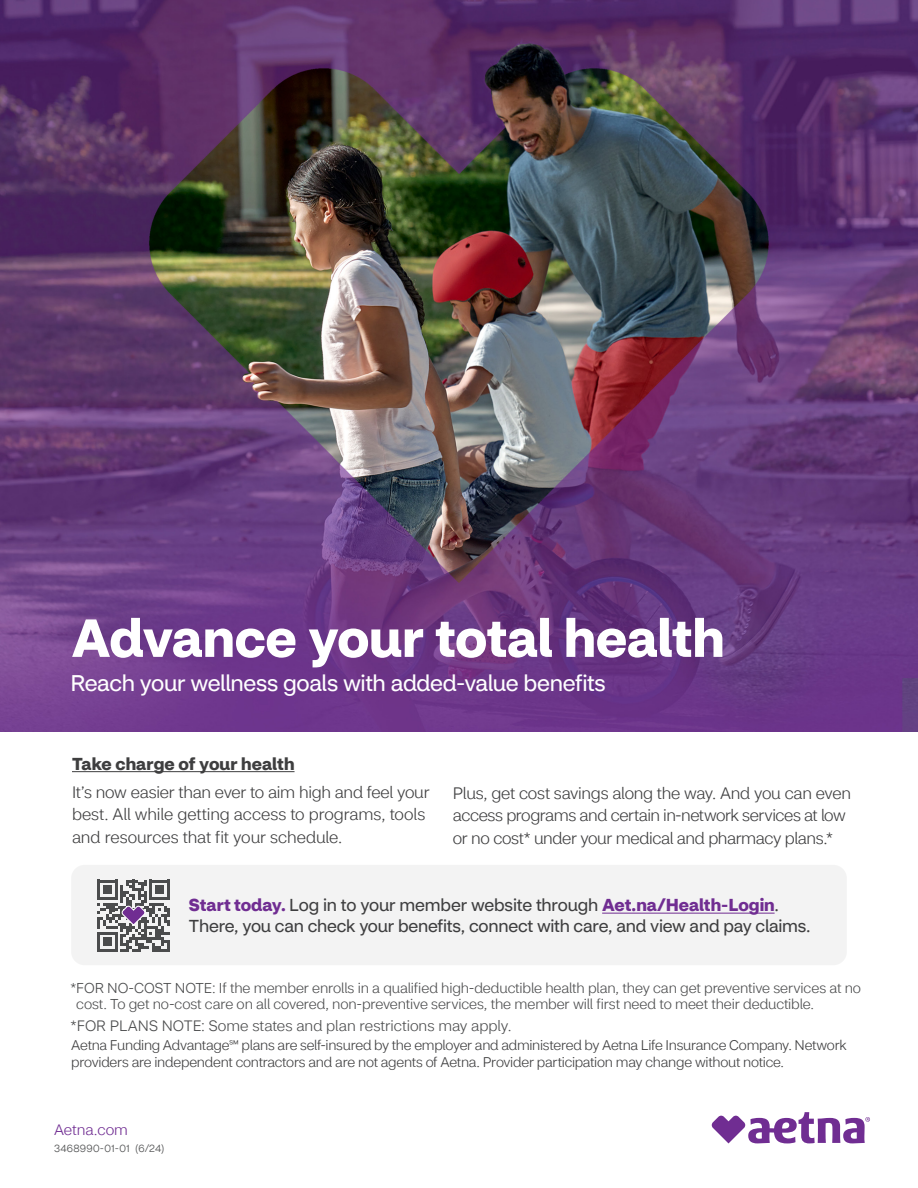
<style>
.page{position:relative;width:918px;height:1188px;background:#fff}
.page>*{position:absolute;margin:0;border:0;box-sizing:border-box;transform-origin:0 0}
.t1{font:700 52.8px "CVS Health Sans";letter-spacing:-.005em;color:#fff}
.t2{font:22.65px "CVS Health Sans";letter-spacing:-.015em;color:#fff}
.t3{font:17.25px/21px "CVS Health Sans";letter-spacing:-.01em;color:#3e3e3f}
.t4{font:700 17.25px "CVS Health Sans";letter-spacing:.005em;color:#3e3e3f}
.t5{font:300 16.5px/22.5px "CVS Health Sans";letter-spacing:-.02em;color:#3e3e3f}
.t6{font:300 15px "CVS Health Sans";color:#4b4c4d}
.t7{font:300 15px "CVS Health Sans";letter-spacing:-.005em;color:#702d92}
.t8{font:300 14.25px/16.5px "CVS Health Sans";letter-spacing:-.01em;color:#4b4c4d}
.t9{font:300 13.95px/16.5px "CVS Health Sans";letter-spacing:-.02em;color:#3e3e3f}
.t10{font:300 10.5px "CVS Health Sans";letter-spacing:.025em;color:#4b4c4d}
.s1{font-weight:700;color:#702d92}
</style>
<div class="page">
<hr style="left:72px;top:771px;width:223px;height:1px;background:#3e3e3f">
<img style="left:0;top:0;width:918px;height:731px">
<div style="left:71px;top:865px;width:776px;height:100px;background:#f3f3f3;border-radius:14px"></div>
<hr style="left:602px;top:913px;width:173px;height:1px;background:#702d92">
<svg style="left:97px;top:880px;width:73px;height:72px"></svg>
<svg style="left:711px;top:1112px;width:159px;height:31px"></svg>
<h1 class="t1" style="left:71px;top:605px;width:655px">Advance your total health</h1>
<p class="t2" style="left:70px;top:670px;width:537px">Reach your wellness goals with added-value benefits</p>
<p class="t4" style="left:72px;top:753px;width:224px">Take charge of your health</p>
<p class="t5" style="left:72px;top:781px;width:359px">It’s now easier than ever to aim high and feel your best. All while getting access to programs, tools and resources that fit your schedule.</p>
<p class="t5" style="left:453px;top:782px;width:400px">Plus, get cost savings along the way. And you can even access programs and certain in-network services at low or no cost* under your medical and pharmacy plans.*</p>
<p class="t3" style="left:189px;top:895px;width:623px"><span class="s1">Start today.</span> Log in to your member website through <span class="s1">Aet.na/Health-Login</span>.<br>There, you can check your benefits, connect with care, and view and pay claims.</p>
<p class="t8" style="left:76px;top:980px;width:786px;text-indent:-6px">*FOR NO-COST NOTE: If the member enrolls in a qualified high-deductible health plan, they can get preventive services at no cost. To get no-cost care on all covered, non-preventive services, the member will first need to meet their deductible.</p>
<p class="t6" style="left:70px;top:1016px;width:443px">*FOR PLANS NOTE: Some states and plan restrictions may apply.</p>
<p class="t9" style="left:71px;top:1037px;width:777px">Aetna Funding Advantage℠ plans are self-insured by the employer and administered by Aetna Life Insurance Company. Network providers are independent contractors and are not agents of Aetna. Provider participation may change without notice.</p>
<p class="t7" style="left:54px;top:1120px;width:75px">Aetna.com</p>
<p class="t10" style="left:54px;top:1142px;width:112px">3468990-01-01 (6/24)</p>
</div>
